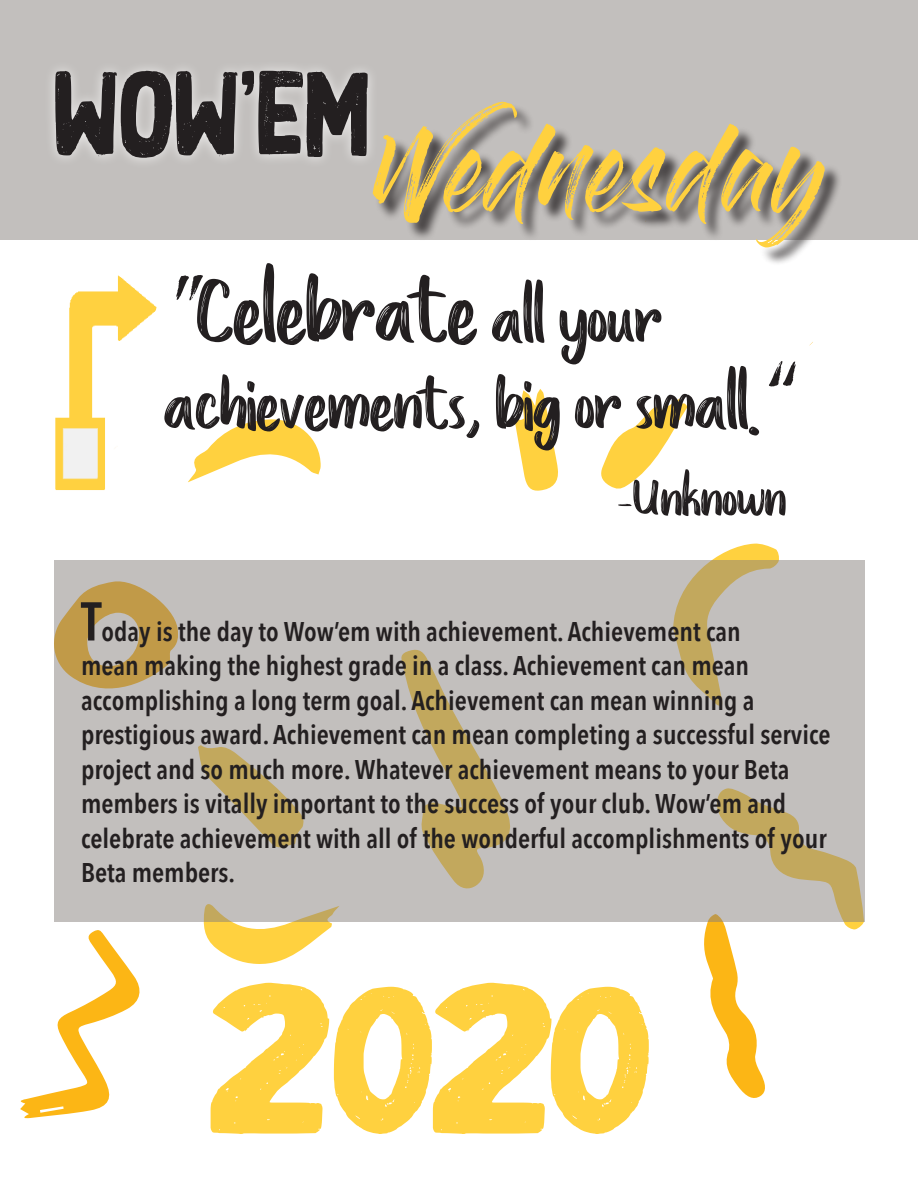
<style>
.page{position:relative;width:918px;height:1188px;background:#fff}
.page>*{position:absolute;margin:0;border:0;box-sizing:border-box;transform-origin:0 0}
.t1{font:122.25px "Black Ground";color:#231f20;scale:.88 1}
.t2{font:90px "Love Story Rough";color:#231f20}
.t3{font:90px "Gloss And Bloom";color:#ffd13f;scale:.92 1}
.t4{font:72px "Love Story Rough";color:#231f20}
.t5{font:54px "Love Story Rough";color:#231f20}
.t6{font:600 27px/34.5px "Avenir Next Condensed";color:#231f20}
.s1{font-family:"Gloss And Bloom";font-size:72px}
.s2{font-size:72px}
.s3{font-family:"Gloss And Bloom"}
.s4{font-size:54px}
</style>
<div class="page">
<svg style="left:20px;top:930px;width:120px;height:189px"></svg>
<svg style="left:712px;top:543px;width:67px;height:17px"></svg>
<svg style="left:704px;top:922px;width:160px;height:176px"></svg>
<svg style="left:203px;top:922px;width:129px;height:42px"></svg>
<svg style="left:188px;top:419px;width:133px;height:64px"></svg>
<svg style="left:601px;top:398px;width:87px;height:91px"></svg>
<svg style="left:515px;top:389px;width:43px;height:102px"></svg>
<div style="left:0;top:0;width:918px;height:239px;background:#c2bfbd"></div>
<div style="left:44px;top:59px;width:336px;height:110px;background:#fff;opacity:.75"></div>
<div style="left:375px;top:104px;width:468px;height:162px;background:#231f20;opacity:.75"></div>
<img style="left:55px;top:275px;width:102px;height:216px">
<svg style="left:54px;top:560px;width:810px;height:362px;background:#c1bbb0"></svg>
<svg style="left:211px;top:983px;width:438px;height:151px"></svg>
<p class="t1" style="left:54px;top:57px;width:360px">WOW'EM</p>
<p class="t3" style="left:376px;top:128px;width:492px">Wednesday</p>
<p class="t2" style="left:164px;top:248px;width:499px"><span class="s1">“</span>Celebrate <span class="s2">all your</span></p>
<p class="t4" style="left:164px;top:354px;width:631px">achievements, big or small.<span class="s3">”</span></p>
<p class="t5" style="left:618px;top:459px;width:170px">-Unknown</p>
<p class="t6" style="left:81px;top:613px;width:751px"><span class="s4">T</span>oday is the day to Wow’em with achievement. Achievement can<br>mean making the highest grade in a class. Achievement can mean accomplishing a long term goal. Achievement can mean winning a prestigious award. Achievement can mean completing a successful service project and so much more. Whatever achievement means to your Beta members is vitally important to the success of your club. Wow’em and celebrate achievement with all of the wonderful accomplishments of your Beta members.</p>
</div>
